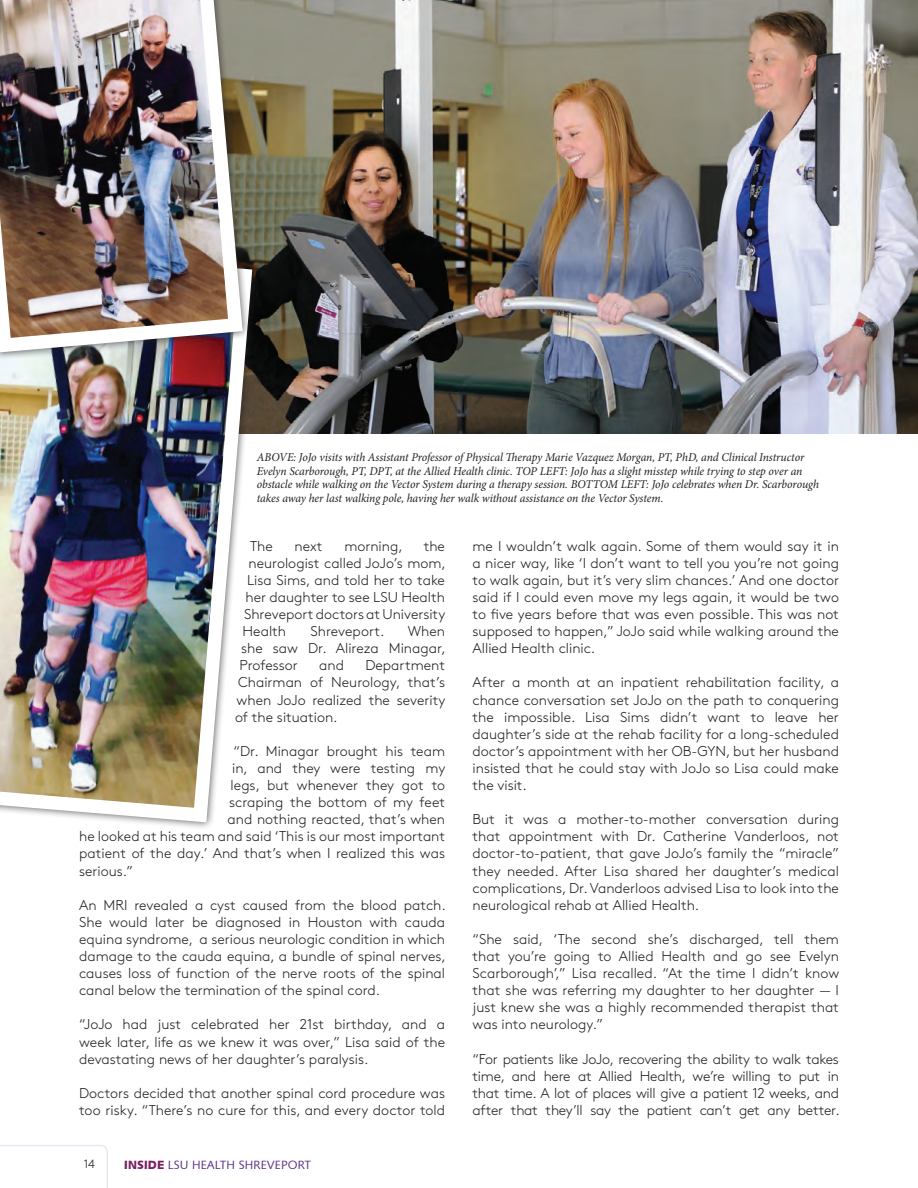
<style>
.page{position:relative;width:918px;height:1188px;background:#fff}
.page>*{position:absolute;margin:0;border:0;box-sizing:border-box;transform-origin:0 0}
.t1{font:300 14.25px/17.1px "Brown Std";color:#231f20;text-align:justify}
.t2{font:italic 12px/13.5px "Minion Pro";letter-spacing:-.01em;color:#231f20}
.t3{font:12px "Humanist 531 BT Roman A";letter-spacing:.01em;color:#5a2d83}
.t4{font:300 12px "Brown Std";color:#231f20}
.s1{font-family:"Humanist 531 BT Black A";color:#791f62}
</style>
<div class="page">
<img style="left:251px;top:0;width:667px;height:434px">
<img style="left:0;top:240px;width:260px;height:588px">
<img style="left:0;top:0;width:250px;height:360px">
<svg style="left:0;top:1145px;width:108px;height:43px"></svg>
<p class="t2" style="left:257px;top:451px;width:564px">ABOVE: JoJo visits with Assistant Professor of Physical Therapy Marie Vazquez Morgan, PT, PhD, and Clinical Instructor Evelyn Scarborough, PT, DPT, at the Allied Health clinic. TOP LEFT: JoJo has a slight misstep while trying to step over an obstacle while walking on the Vector System during a therapy session. BOTTOM LEFT: JoJo celebrates when Dr. Scarborough takes away her last walking pole, having her walk without assistance on the Vector System.</p>
<p class="t1" style="left:250px;top:537px;width:24px">The</p>
<p class="t1" style="left:295px;top:537px;width:30px">next</p>
<p class="t1" style="left:344px;top:537px;width:60px">morning,</p>
<p class="t1" style="left:424px;top:537px;width:23px">the</p>
<p class="t1" style="left:249px;top:555px;width:199px">neurologist called JoJo’s mom,</p>
<p class="t1" style="left:247px;top:572px;width:199px">Lisa Sims, and told her to take</p>
<p class="t1" style="left:246px;top:589px;width:201px">her daughter to see LSU Health</p>
<p class="t1" style="left:244px;top:606px;width:203px">Shreveport doctors at University</p>
<p class="t1" style="left:243px;top:623px;width:45px">Health</p>
<p class="t1" style="left:311px;top:623px;width:75px">Shreveport.</p>
<p class="t1" style="left:240px;top:623px;width:208px;text-indent:168px">When she saw Dr. Alireza Minagar, Professor</p>
<p class="t1" style="left:319px;top:657px;width:26px">and</p>
<p class="t1" style="left:235px;top:657px;width:212px;text-indent:130px">Department Chairman of Neurology, that’s when JoJo realized the severity of the situation.</p>
<p class="t1" style="left:234px;top:743px;width:213px">“Dr. Minagar brought his team</p>
<p class="t1" style="left:232px;top:760px;width:215px">in, and they were testing my</p>
<p class="t1" style="left:231px;top:777px;width:216px">legs, but whenever they got to</p>
<p class="t1" style="left:229px;top:794px;width:218px">scraping the bottom of my feet</p>
<p class="t1" style="left:228px;top:811px;width:219px">and nothing reacted, that’s when</p>
<p class="t1" style="left:79px;top:828px;width:368px">he looked at his team and said ‘This is our most important</p>
<p class="t1" style="left:79px;top:845px;width:367px">patient of the day.’ And that’s when I realized this was</p>
<p class="t1" style="left:79px;top:862px;width:55px">serious.”</p>
<p class="t1" style="left:79px;top:897px;width:368px">An MRI revealed a cyst caused from the blood patch.<br>She would later be diagnosed in Houston with cauda equina syndrome, a serious neurologic condition in which damage to the cauda equina, a bundle of spinal nerves, causes loss of function of the nerve roots of the spinal canal below the termination of the spinal cord.</p>
<p class="t1" style="left:79px;top:1016px;width:368px">“JoJo had just celebrated her 21st birthday, and a week later, life as we knew it was over,” Lisa said of the devastating news of her daughter’s paralysis.</p>
<p class="t1" style="left:79px;top:1085px;width:367px">Doctors decided that another spinal cord procedure was too risky. “There’s no cure for this, and every doctor told</p>
<p class="t4" style="left:84px;top:1157px;width:13px">14</p>
<p class="t3" style="left:124px;top:1157px;width:188px"><span class="s1">INSIDE</span> LSU HEALTH SHREVEPORT</p>
<p class="t1" style="left:473px;top:537px;width:368px">me I wouldn’t walk again. Some of them would say it in a nicer way, like ‘I don’t want to tell you you’re not going to walk again, but it’s very slim chances.’ And one doctor said if I could even move my legs again, it would be two to five years before that was even possible. This was not supposed to happen,” JoJo said while walking around the Allied Health clinic.</p>
<p class="t1" style="left:473px;top:674px;width:368px">After a month at an inpatient rehabilitation facility, a chance conversation set JoJo on the path to conquering the impossible. Lisa Sims didn’t want to leave her daughter’s side at the rehab facility for a long-scheduled doctor’s appointment with her OB-GYN, but her husband insisted that he could stay with JoJo so Lisa could make the visit.</p>
<p class="t1" style="left:473px;top:811px;width:368px">But it was a mother-to-mother conversation during that appointment with Dr. Catherine Vanderloos, not doctor-to-patient, that gave JoJo’s family the “miracle” they needed. After Lisa shared her daughter’s medical complications, Dr. Vanderloos advised Lisa to look into the neurological rehab at Allied Health.</p>
<p class="t1" style="left:473px;top:931px;width:368px">“She said, ‘The second she’s discharged, tell them that you’re going to Allied Health and go see Evelyn Scarborough’,” Lisa recalled. “At the time I didn’t know that she was referring my daughter to her daughter — I just knew she was a highly recommended therapist that was into neurology.”</p>
<p class="t1" style="left:473px;top:1050px;width:369px">“For patients like JoJo, recovering the ability to walk takes time, and here at Allied Health, we’re willing to put in that time. A lot of places will give a patient 12 weeks, and after that they’ll say the patient can’t get any better.</p>
</div>
